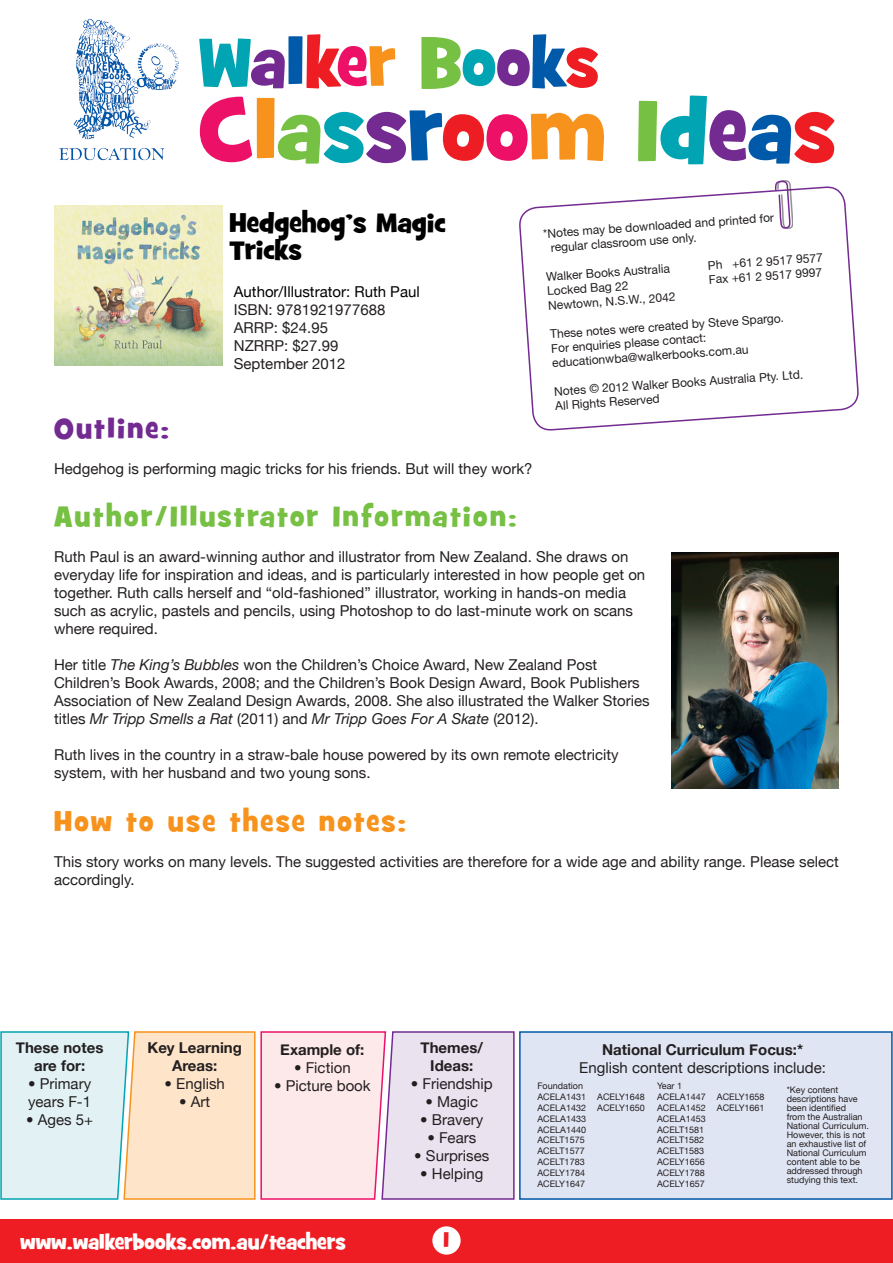
<style>
.page{position:relative;width:893px;height:1263px;background:#fff}
.page>*{position:absolute;margin:0;border:0;box-sizing:border-box;transform-origin:0 0}
.t1{font:86.4px "Grilled Cheese BTN";color:#ec1067}
.t2{font:68.4px "Grilled Cheese BTN";color:#00a4b2}
.t3{font:28.5px "Grilled Cheese BTN";letter-spacing:.08em;color:#76c043}
.t4{font:28.5px "Grilled Cheese BTN";letter-spacing:.08em;color:#f7931d}
.t5{font:28.5px "Grilled Cheese BTN";letter-spacing:.08em;color:#742b91}
.t6{font:27px/27px "Grilled Cheese BTN";color:#000}
.t7{font:21px "Grilled Cheese BTN";color:#fffefe}
.t8{font:21px "Grilled Cheese BTN";color:#ee1d23}
.t9{font:15px/18px "Helvetica Neue";color:#231f20}
.t10{font:700 15px/18px "Helvetica Neue";color:#231f20;text-align:center}
.t11{font:15px "Helvetica Neue";color:#000}
.t12{font:12px/14.4px "Helvetica Neue";color:#231f20}
.t13{font:9px/10.8px "Helvetica Neue";color:#231f20}
.s1{color:#742b91}
.s2{color:#0159a9}
.s3{color:#ee1d23}
.s4{color:#ec1067}
.s5{color:#f7931d}
.s6{color:#76c043}
.s7{color:#00a4b2}
.s8{font-style:italic}
</style>
<div class="page">
<div style="left:0;top:1219px;width:893px;height:44px;background:#ee1d23"></div>
<img style="left:59px;top:18px;width:120px;height:143px">
<img style="left:54px;top:205px;width:168px;height:161px">
<svg style="left:519px;top:186px;width:340px;height:245px"></svg>
<div style="left:777px;top:181px;width:16px;height:48px;background:#231f20;opacity:.5"></div>
<svg style="left:774px;top:180px;width:17px;height:50px"></svg>
<div style="left:520px;top:1032px;width:372px;height:167px;background:#e0e5f3"></div>
<div style="left:519px;top:1031px;width:374px;height:169px;border:2px solid #0159a9"></div>
<svg style="left:0;top:1031px;width:515px;height:169px;background:#eee3e1"></svg>
<div style="left:432px;top:1226px;width:29px;height:28px;background:#fff;border-radius:50%"></div>
<img style="left:671px;top:553px;width:168px;height:236px">
<h2 class="t2" style="left:199px;top:18px;width:402px">W<span class="s1">a</span><span class="s2">l</span><span class="s3">k</span><span class="s4">e</span><span class="s5">r</span> <span class="s6">B</span>o<span class="s1">o</span><span class="s2">k</span><span class="s3">s</span></h2>
<h1 class="t1" style="left:199px;top:74px;width:638px">C<span class="s5">l</span><span class="s6">a</span><span class="s7">s</span><span class="s1">s</span><span class="s2">r</span><span class="s3">o</span>o<span class="s5">m</span> <span class="s6">I</span><span class="s7">d</span><span class="s1">e</span><span class="s2">a</span><span class="s3">s</span></h1>
<h3 class="t6" style="left:230px;top:210px;width:218px">Hedgehog’s Magic<br>Tricks</h3>
<p class="t11" style="left:234px;top:278px;width:187px">Author/Illustrator: Ruth Paul</p>
<p class="t9" style="left:234px;top:299px;width:153px">ISBN: 9781921977688<br>ARRP: $24.95<br>NZRRP: $27.99<br>September 2012</p>
<p class="t12" style="left:549px;top:225px;width:226px;text-indent:-7px;rotate:-4deg">*Notes may be downloaded and printed for regular classroom use only.</p>
<p class="t12" style="left:546px;top:269px;width:125px;rotate:-4deg">Walker Books Australia</p>
<p class="t12" style="left:707px;top:257px;width:117px;rotate:-4deg">Ph +61 2 9517 9577</p>
<p class="t12" style="left:708px;top:272px;width:115px;rotate:-4deg">Fax +61 2 9517 9997</p>
<p class="t12" style="left:547px;top:283px;width:83px;rotate:-4deg">Locked Bag 22</p>
<p class="t12" style="left:548px;top:297px;width:129px;rotate:-4deg">Newtown, N.S.W., 2042</p>
<p class="t12" style="left:550px;top:326px;width:236px;rotate:-4deg">These notes were created by Steve Spargo.<br>For enquiries please contact: educationwba@walkerbooks.com.au</p>
<p class="t12" style="left:554px;top:383px;width:251px;rotate:-4deg">Notes © 2012 Walker Books Australia Pty. Ltd.<br>All Rights Reserved</p>
<h3 class="t5" style="left:54px;top:410px;width:116px">Outline:</h3>
<p class="t9" style="left:54px;top:459px;width:480px">Hedgehog is performing magic tricks for his friends. But will they work?</p>
<h3 class="t3" style="left:54px;top:498px;width:464px">Author/Illustrator Information:</h3>
<p class="t9" style="left:54px;top:547px;width:593px">Ruth Paul is an award-winning author and illustrator from New Zealand. She draws on everyday life for inspiration and ideas, and is particularly interested in how people get on together. Ruth calls herself and “old-fashioned” illustrator, working in hands-on media such as acrylic, pastels and pencils, using Photoshop to do last-minute work on scans where required.</p>
<p class="t9" style="left:54px;top:655px;width:597px">Her title <span class="s8">The King’s Bubbles</span> won the Children’s Choice Award, New Zealand Post Children’s Book Awards, 2008; and the Children’s Book Design Award, Book Publishers Association of New Zealand Design Awards, 2008. She also illustrated the Walker Stories titles <span class="s8">Mr Tripp Smells a Rat</span> (2011) and <span class="s8">Mr Tripp Goes For A Skate</span> (2012).</p>
<p class="t9" style="left:54px;top:745px;width:566px">Ruth lives in the country in a straw-bale house powered by its own remote electricity system, with her husband and two young sons.</p>
<h3 class="t4" style="left:54px;top:802px;width:353px">How to use these notes:</h3>
<p class="t9" style="left:54px;top:851px;width:786px">This story works on many levels. The suggested activities are therefore for a wide age and ability range. Please select accordingly.</p>
<p class="t10" style="left:16px;top:1037px;width:89px">These notes are for:</p>
<p class="t9" style="left:28px;top:1073px;width:65px">• Primary years F-1</p>
<p class="t9" style="left:26px;top:1109px;width:69px">• Ages 5+</p>
<p class="t10" style="left:421px;top:1037px;width:64px">Themes/<br>Ideas:</p>
<p class="t9" style="left:411px;top:1073px;width:83px">• Friendship</p>
<p class="t9" style="left:425px;top:1091px;width:54px">• Magic</p>
<p class="t9" style="left:420px;top:1109px;width:65px">• Bravery</p>
<p class="t9" style="left:427px;top:1127px;width:50px">• Fears</p>
<p class="t9" style="left:414px;top:1145px;width:76px">• Surprises</p>
<p class="t9" style="left:420px;top:1163px;width:65px">• Helping</p>
<p class="t10" style="left:148px;top:1037px;width:96px">Key Learning<br>Areas:</p>
<p class="t9" style="left:165px;top:1073px;width:62px">• English</p>
<p class="t9" style="left:179px;top:1091px;width:33px">• Art</p>
<p class="t13" style="left:787px;top:1084px;width:84px;line-height:9px">*Key content descriptions have been identified<br>from the Australian<br>National Curriculum.<br>However, this is not an exhaustive list of<br>National Curriculum content able to be addressed through studying this text.</p>
<p class="t10" style="left:602px;top:1040px;width:203px">National Curriculum Focus:*</p>
<p class="t9" style="left:579px;top:1058px;width:248px">English content descriptions include:</p>
<p class="t10" style="left:280px;top:1040px;width:86px">Example of:</p>
<p class="t9" style="left:294px;top:1058px;width:58px">• Fiction</p>
<p class="t9" style="left:274px;top:1076px;width:98px">• Picture book</p>
<p class="t13" style="left:537px;top:1080px;width:50px">Foundation<br>ACELA1431<br>ACELA1432<br>ACELA1433<br>ACELA1440<br>ACELT1575<br>ACELT1577<br>ACELT1783<br>ACELY1784<br>ACELY1647</p>
<p class="t13" style="left:597px;top:1091px;width:49px">ACELY1648<br>ACELY1650</p>
<p class="t13" style="left:657px;top:1080px;width:50px">Year 1<br>ACELA1447<br>ACELA1452<br>ACELA1453<br>ACELT1581<br>ACELT1582<br>ACELT1583<br>ACELY1656<br>ACELY1788<br>ACELY1657</p>
<p class="t13" style="left:717px;top:1091px;width:49px">ACELY1658<br>ACELY1661</p>
<h3 class="t7" style="left:20px;top:1228px;width:327px">www.walkerbooks.com.au/teachers</h3>
<h3 class="t8" style="left:443px;top:1226px;width:7px">1</h3>
</div>
